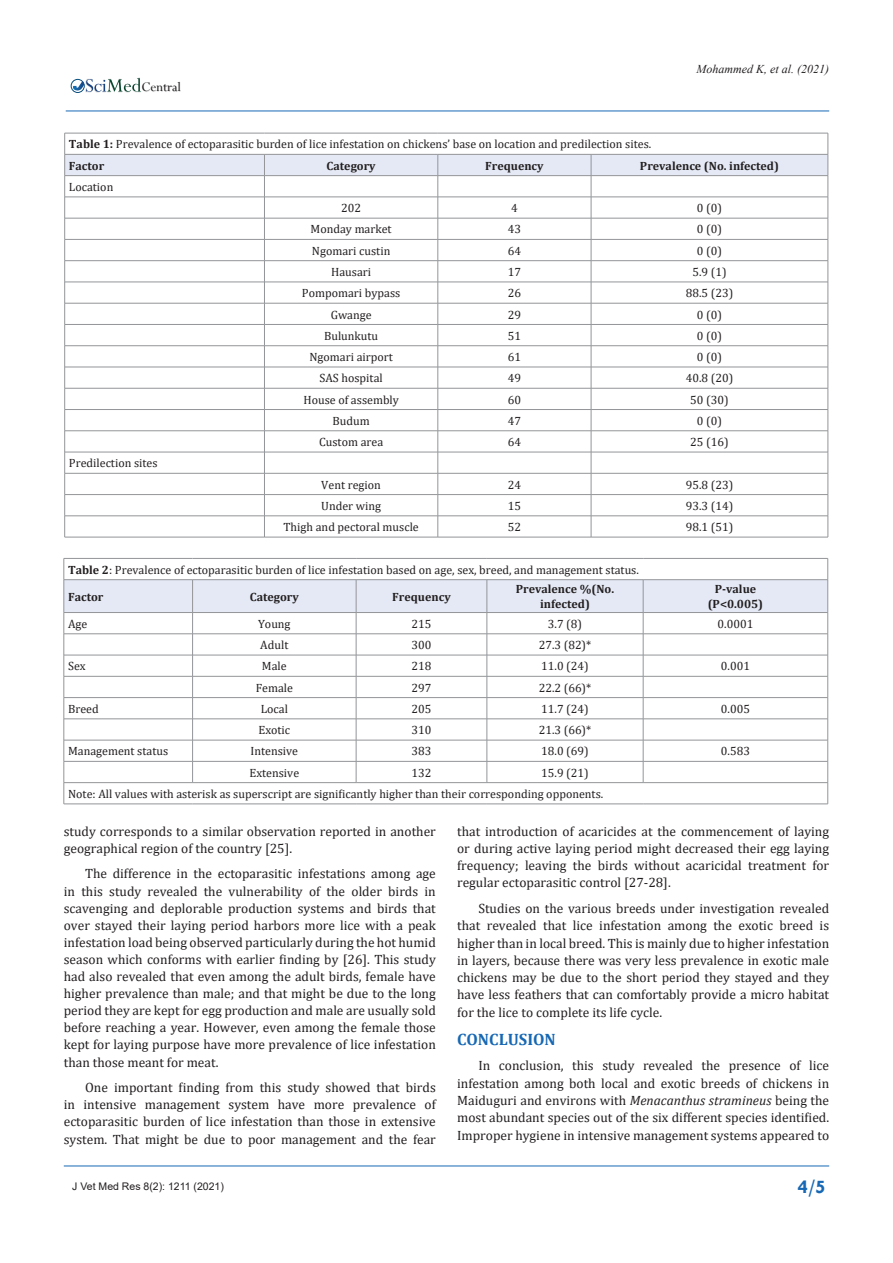
<style>
.page{position:relative;width:893px;height:1263px;background:#fff}
.page>*{position:absolute;margin:0;border:0;box-sizing:border-box;transform-origin:0 0}
.t1{font:700 19.5px "Tw Cen";color:#1768b4}
.heading_2{font:700 16.5px "Cambria";letter-spacing:-.005em;color:#1768b4}
.t2{font:14.55px "Perpetua";color:#211e1e}
.heading_1{font:13.5px/17.1px "Cambria";color:#231f20;text-align:justify}
.heading_2-2{font:13.5px/17.2px "Cambria";color:#231f20;text-align:justify}
.t3{font:12px "Cambria";color:#231f20}
.t4{font:700 12px/15px "Cambria";color:#231f20;text-align:center}
.t5{font:italic 12px "Times New Roman";color:#231f20}
.t6{font:10.5px "Arial";color:#231f20}
.s1{font-weight:700}
.s2{font-style:italic}
</style>
<div class="page">
<img style="left:87px;top:82px;width:94px;height:11px">
<div style="left:71px;top:79px;width:14px;height:14px;border:1px solid #074d7c;border-radius:50%"></div>
<svg style="left:73px;top:78px;width:68px;height:14px"></svg>
<hr style="left:64px;top:1166px;width:765px;height:1px;background:#1768b4">
<hr style="left:66px;top:111px;width:763px;height:1px;background:#1768b4">
<svg style="left:64px;top:133px;width:765px;height:404px"></svg>
<hr style="left:65px;top:537px;width:199px;height:1px;background:#939598">
<hr style="left:264px;top:537px;width:174px;height:1px;background:#939598">
<hr style="left:438px;top:537px;width:153px;height:1px;background:#939598">
<hr style="left:591px;top:537px;width:237px;height:1px;background:#939598">
<svg style="left:64px;top:558px;width:764px;height:246px"></svg>
<hr style="left:64px;top:804px;width:129px;height:1px;background:#939598">
<hr style="left:193px;top:804px;width:163px;height:1px;background:#939598">
<hr style="left:356px;top:804px;width:131px;height:1px;background:#939598">
<hr style="left:487px;top:804px;width:156px;height:1px;background:#939598">
<hr style="left:643px;top:804px;width:185px;height:1px;background:#939598">
<p class="t2" style="left:142px;top:78px;width:41px">Central</p>
<p class="t5" style="left:696px;top:61px;width:134px">Mohammed K, et al. (2021)</p>
<p class="t3" style="left:69px;top:137px;width:584px"><span class="s1">Table 1:</span> Prevalence of ectoparasitic burden of lice infestation on chickens’ base on location and predilection sites.</p>
<p class="t4" style="left:69px;top:158px;width:37px">Factor</p>
<p class="t4" style="left:327px;top:158px;width:51px">Category</p>
<p class="t4" style="left:485px;top:158px;width:60px">Frequency</p>
<p class="t4" style="left:640px;top:158px;width:141px">Prevalence (No. infected)</p>
<p class="t3" style="left:69px;top:180px;width:46px">Location</p>
<p class="t3" style="left:341px;top:201px;width:21px">202</p>
<p class="t3" style="left:511px;top:201px;width:8px">4</p>
<p class="t3" style="left:697px;top:201px;width:27px">0 (0)</p>
<p class="t3" style="left:311px;top:222px;width:83px">Monday market</p>
<p class="t3" style="left:508px;top:222px;width:15px">43</p>
<p class="t3" style="left:697px;top:222px;width:27px">0 (0)</p>
<p class="t3" style="left:312px;top:244px;width:80px">Ngomari custin</p>
<p class="t3" style="left:508px;top:244px;width:15px">64</p>
<p class="t3" style="left:697px;top:244px;width:27px">0 (0)</p>
<p class="t3" style="left:331px;top:265px;width:42px">Hausari</p>
<p class="t3" style="left:508px;top:265px;width:15px">17</p>
<p class="t3" style="left:692px;top:265px;width:36px">5.9 (1)</p>
<p class="t3" style="left:302px;top:286px;width:100px">Pompomari bypass</p>
<p class="t3" style="left:508px;top:286px;width:15px">26</p>
<p class="t3" style="left:686px;top:286px;width:49px">88.5 (23)</p>
<p class="t3" style="left:331px;top:307px;width:42px">Gwange</p>
<p class="t3" style="left:508px;top:307px;width:15px">29</p>
<p class="t3" style="left:697px;top:307px;width:27px">0 (0)</p>
<p class="t3" style="left:324px;top:329px;width:56px">Bulunkutu</p>
<p class="t3" style="left:508px;top:329px;width:15px">51</p>
<p class="t3" style="left:697px;top:329px;width:27px">0 (0)</p>
<p class="t3" style="left:309px;top:350px;width:85px">Ngomari airport</p>
<p class="t3" style="left:508px;top:350px;width:15px">61</p>
<p class="t3" style="left:697px;top:350px;width:27px">0 (0)</p>
<p class="t3" style="left:319px;top:371px;width:65px">SAS hospital</p>
<p class="t3" style="left:508px;top:371px;width:15px">49</p>
<p class="t3" style="left:686px;top:371px;width:49px">40.8 (20)</p>
<p class="t3" style="left:303px;top:392px;width:97px">House of assembly</p>
<p class="t3" style="left:508px;top:392px;width:15px">60</p>
<p class="t3" style="left:690px;top:392px;width:40px">50 (30)</p>
<p class="t3" style="left:333px;top:414px;width:39px">Budum</p>
<p class="t3" style="left:508px;top:414px;width:15px">47</p>
<p class="t3" style="left:697px;top:414px;width:27px">0 (0)</p>
<p class="t3" style="left:319px;top:435px;width:66px">Custom area</p>
<p class="t3" style="left:508px;top:435px;width:15px">64</p>
<p class="t3" style="left:690px;top:435px;width:40px">25 (16)</p>
<p class="t3" style="left:69px;top:456px;width:90px">Predilection sites</p>
<p class="t3" style="left:321px;top:477px;width:61px">Vent region</p>
<p class="t3" style="left:508px;top:477px;width:15px">24</p>
<p class="t3" style="left:686px;top:477px;width:49px">95.8 (23)</p>
<p class="t3" style="left:321px;top:499px;width:61px">Under wing</p>
<p class="t3" style="left:508px;top:499px;width:15px">15</p>
<p class="t3" style="left:686px;top:499px;width:49px">93.3 (14)</p>
<p class="t3" style="left:283px;top:520px;width:137px">Thigh and pectoral muscle</p>
<p class="t3" style="left:508px;top:520px;width:15px">52</p>
<p class="t3" style="left:686px;top:520px;width:49px">98.1 (51)</p>
<p class="t3" style="left:68px;top:562px;width:572px"><span class="s1">Table 2</span>: Prevalence of ectoparasitic burden of lice infestation based on age, sex, breed, and management status.</p>
<p class="t4" style="left:68px;top:589px;width:37px">Factor</p>
<p class="t4" style="left:250px;top:589px;width:51px">Category</p>
<p class="t4" style="left:392px;top:589px;width:60px">Frequency</p>
<p class="t4" style="left:516px;top:581px;width:100px">Prevalence %(No. infected)</p>
<p class="t4" style="left:715px;top:581px;width:43px">P-value</p>
<p class="t4" style="left:708px;top:596px;width:57px">(P&lt;0.005)</p>
<p class="t3" style="left:68px;top:617px;width:21px">Age</p>
<p class="t3" style="left:258px;top:617px;width:34px">Young</p>
<p class="t3" style="left:412px;top:617px;width:21px">215</p>
<p class="t3" style="left:548px;top:617px;width:36px">3.7 (8)</p>
<p class="t3" style="left:718px;top:617px;width:37px">0.0001</p>
<p class="t3" style="left:260px;top:638px;width:30px">Adult</p>
<p class="t3" style="left:412px;top:638px;width:21px">300</p>
<p class="t3" style="left:539px;top:638px;width:54px">27.3 (82)*</p>
<p class="t3" style="left:68px;top:659px;width:19px">Sex</p>
<p class="t3" style="left:262px;top:659px;width:26px">Male</p>
<p class="t3" style="left:412px;top:659px;width:21px">218</p>
<p class="t3" style="left:541px;top:659px;width:49px">11.0 (24)</p>
<p class="t3" style="left:721px;top:659px;width:31px">0.001</p>
<p class="t3" style="left:256px;top:680px;width:39px">Female</p>
<p class="t3" style="left:412px;top:680px;width:21px">297</p>
<p class="t3" style="left:539px;top:680px;width:54px">22.2 (66)*</p>
<p class="t3" style="left:68px;top:702px;width:32px">Breed</p>
<p class="t3" style="left:261px;top:702px;width:29px">Local</p>
<p class="t3" style="left:412px;top:702px;width:21px">205</p>
<p class="t3" style="left:541px;top:702px;width:49px">11.7 (24)</p>
<p class="t3" style="left:721px;top:702px;width:31px">0.005</p>
<p class="t3" style="left:258px;top:723px;width:33px">Exotic</p>
<p class="t3" style="left:412px;top:723px;width:21px">310</p>
<p class="t3" style="left:539px;top:723px;width:54px">21.3 (66)*</p>
<p class="t3" style="left:68px;top:744px;width:102px">Management status</p>
<p class="t3" style="left:251px;top:744px;width:49px">Intensive</p>
<p class="t3" style="left:412px;top:744px;width:21px">383</p>
<p class="t3" style="left:541px;top:744px;width:49px">18.0 (69)</p>
<p class="t3" style="left:721px;top:744px;width:31px">0.583</p>
<p class="t3" style="left:249px;top:765px;width:51px">Extensive</p>
<p class="t3" style="left:412px;top:765px;width:21px">132</p>
<p class="t3" style="left:541px;top:765px;width:49px">15.9 (21)</p>
<p class="t3" style="left:68px;top:787px;width:537px">Note: All values with asterisk as superscript are significantly higher than their corresponding opponents.</p>
<p class="heading_1" style="left:64px;top:822px;width:374px">study corresponds to a similar observation reported in another geographical region of the country [25].</p>
<p class="heading_1" style="left:64px;top:865px;width:374px;text-indent:21px">The difference in the ectoparasitic infestations among age in this study revealed the vulnerability of the older birds in scavenging and deplorable production systems and birds that over stayed their laying period harbors more lice with a peak infestation load being observed particularly during the hot humid season which conforms with earlier finding by [26]. This study had also revealed that even among the adult birds, female have higher prevalence than male; and that might be due to the long period they are kept for egg production and male are usually sold before reaching a year. However, even among the female those kept for laying purpose have more prevalence of lice infestation than those meant for meat.</p>
<p class="heading_1" style="left:64px;top:1079px;width:374px;text-indent:21px">One important finding from this study showed that birds in intensive management system have more prevalence of ectoparasitic burden of lice infestation than those in extensive system. That might be due to poor management and the fear</p>
<p class="heading_1" style="left:457px;top:822px;width:374px">that introduction of acaricides at the commencement of laying or during active laying period might decreased their egg laying frequency; leaving the birds without acaricidal treatment for regular ectoparasitic control [27-28].</p>
<p class="heading_1" style="left:457px;top:900px;width:374px;text-indent:21px">Studies on the various breeds under investigation revealed that revealed that lice infestation among the exotic breed is higher than in local breed. This is mainly due to higher infestation in layers, because there was very less prevalence in exotic male chickens may be due to the short period they stayed and they have less feathers that can comfortably provide a micro habitat for the lice to complete its life cycle.</p>
<p class="heading_2" style="left:457px;top:1027px;width:100px">CONCLUSION</p>
<p class="heading_2-2" style="left:457px;top:1057px;width:374px;text-indent:21px">In conclusion, this study revealed the presence of lice infestation among both local and exotic breeds of chickens in Maiduguri and environs with <span class="s2">Menacanthus stramineus</span> being the most abundant species out of the six different species identified.<br>Improper hygiene in intensive management systems appeared to</p>
<p class="t6" style="left:72px;top:1179px;width:153px">J Vet Med Res 8(2): 1211 (2021)</p>
<h1 class="t1" style="left:798px;top:1175px;width:29px">4/5</h1>
</div>
